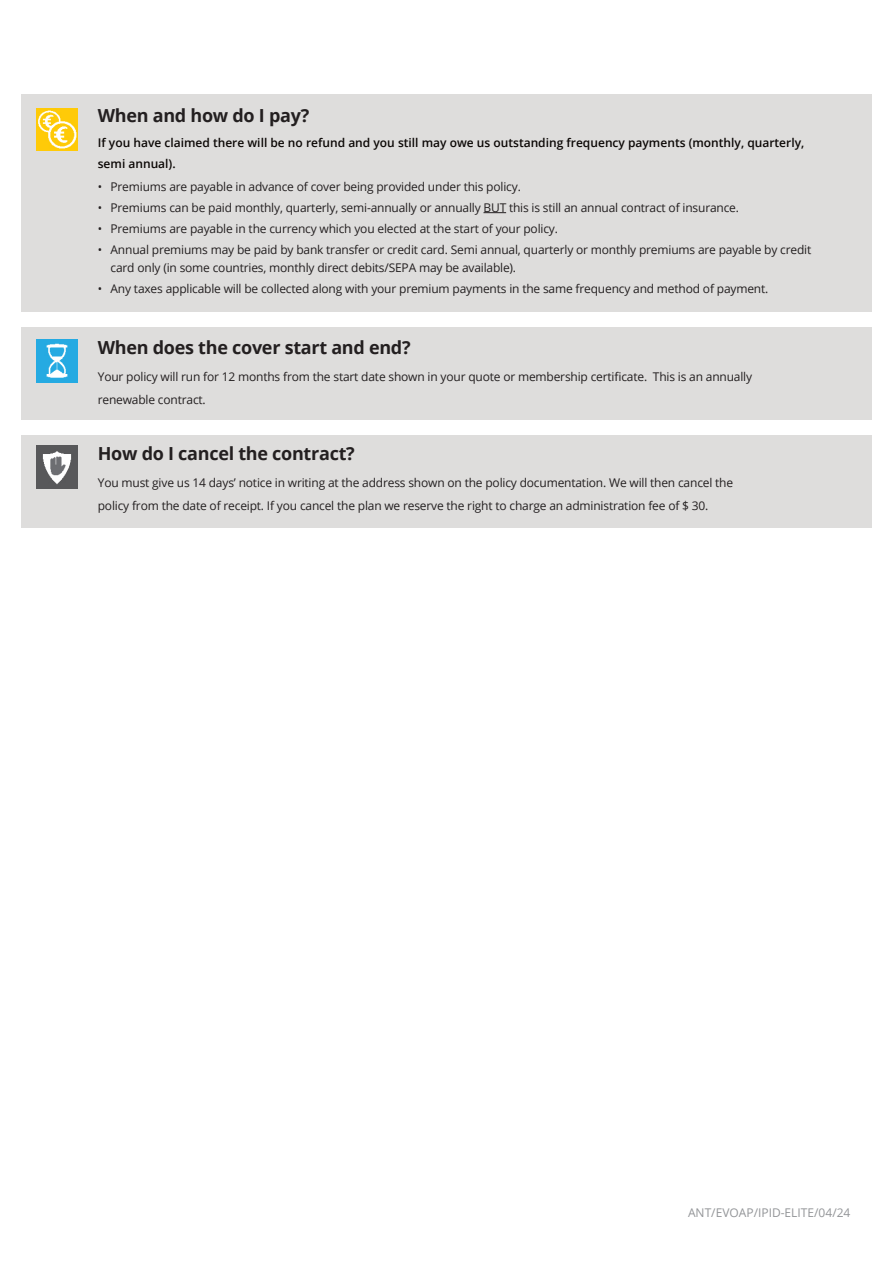
<style>
.page{position:relative;width:893px;height:1263px;background:#fff}
.page>*{position:absolute;margin:0;border:0;box-sizing:border-box;transform-origin:0 0}
.Cover_subhead{font:700 18px "Open Sans";letter-spacing:-.015em;color:#231f20}
.Main_obligations_bul{font:12px/18.8px "Open Sans";letter-spacing:-.015em;color:#231f20}
.Covered_bullets{font:12px "Open Sans";letter-spacing:-.015em;color:#231f20}
.Covered_bullets-2{font:600 12px "Open Sans";color:#0c0806}
.t1{font:12px "Open Sans";color:#939598}
</style>
<div class="page">
<div style="left:21px;top:327px;width:851px;height:93px;background:#dedddc"></div>
<div style="left:21px;top:435px;width:851px;height:93px;background:#dedddc"></div>
<img style="left:36px;top:340px;width:41px;height:42px">
<img style="left:36px;top:446px;width:41px;height:42px">
<div style="left:21px;top:94px;width:851px;height:218px;background:#dedddc"></div>
<img style="left:36px;top:108px;width:41px;height:43px">
<svg style="left:483px;top:212px;width:23px;height:1px"></svg>
<p class="Cover_subhead" style="left:98px;top:103px;width:213px">When and how do I pay?</p>
<p class="Covered_bullets-2" style="left:98px;top:135px;width:708px">If you have claimed there will be no refund and you still may owe us outstanding frequency payments (monthly, quarterly,</p>
<p class="Covered_bullets-2" style="left:98px;top:155px;width:79px">semi annual).</p>
<p class="Main_obligations_bul" style="left:98px;top:177px;width:425px">• Premiums are payable in advance of cover being provided under this policy.</p>
<p class="Main_obligations_bul" style="left:98px;top:198px;width:643px">• Premiums can be paid monthly, quarterly, semi-annually or annually BUT this is still an annual contract of insurance.</p>
<p class="Main_obligations_bul" style="left:98px;top:219px;width:462px">• Premiums are payable in the currency which you elected at the start of your policy.</p>
<p class="Main_obligations_bul" style="left:111px;top:239px;width:702px;text-indent:-13px">• Annual premiums may be paid by bank transfer or credit card. Semi annual, quarterly or monthly premiums are payable by credit card only (in some countries, monthly direct debits/SEPA may be available).</p>
<p class="Main_obligations_bul" style="left:98px;top:279px;width:672px">• Any taxes applicable will be collected along with your premium payments in the same frequency and method of payment.</p>
<p class="Cover_subhead" style="left:98px;top:334px;width:314px">When does the cover start and end?</p>
<p class="Covered_bullets" style="left:98px;top:368px;width:656px">Your policy will run for 12 months from the start date shown in your quote or membership certificate. This is an annually</p>
<p class="Covered_bullets" style="left:98px;top:391px;width:110px">renewable contract.</p>
<p class="Cover_subhead" style="left:98px;top:440px;width:258px">How do I cancel the contract?</p>
<p class="Covered_bullets" style="left:98px;top:474px;width:637px">You must give us 14 days’ notice in writing at the address shown on the policy documentation. We will then cancel the</p>
<p class="Covered_bullets" style="left:98px;top:497px;width:612px">policy from the date of receipt. If you cancel the plan we reserve the right to charge an administration fee of $ 30.</p>
<p class="t1" style="left:688px;top:1204px;width:164px">ANT/EVOAP/IPID-ELITE/04/24</p>
</div>
